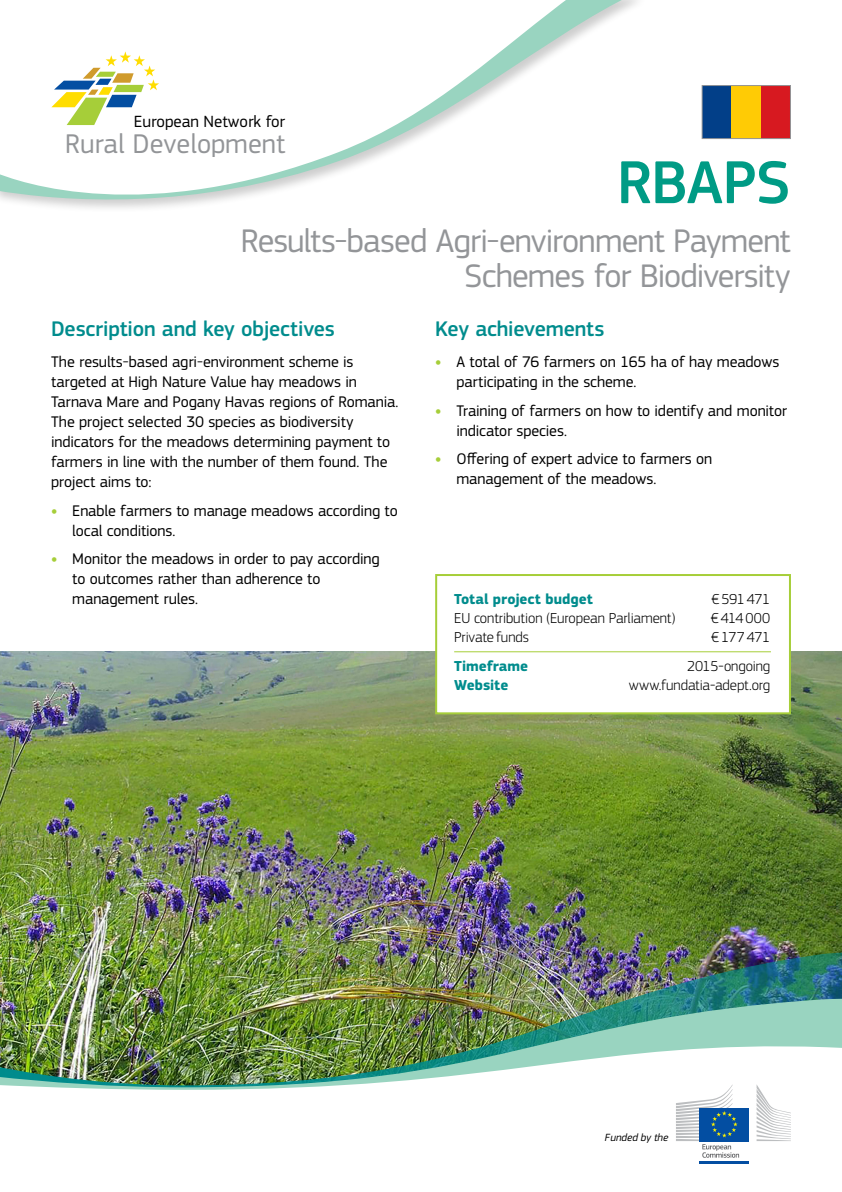
<style>
.page{position:relative;width:842px;height:1192px;background:#fff}
.page>*{position:absolute;margin:0;border:0;box-sizing:border-box;transform-origin:0 0}
.t1{font:500 63px "EC Square Sans Pro";letter-spacing:-.015em;color:#009b85}
.t2{font:34px/35px "EC Square Sans Pro";letter-spacing:-.025em;color:#939598;text-align:right}
.t3{font:28.15px "EC Square Sans Pro";color:#939598}
.t4{font:500 22px "EC Square Sans Pro";letter-spacing:-.01em;color:#008c8d}
.t5{font:16.9px "EC Square Sans Pro";color:#000}
.t6{font:16px/20px "EC Square Sans Pro";letter-spacing:-.005em;color:#000}
.t7{font:300 15px "EC Square Sans Pro";letter-spacing:-.005em;color:#000}
.t8{font:700 15px "EC Square Sans Pro";color:#008c8d}
.t9{font:italic 10.85px "EC Square Sans Pro";color:#000}
.s1{font-weight:700;color:#a6ce39}
</style>
<div class="page">
<img style="left:0;top:652px;width:842px;height:300px">
<div style="left:702px;top:86px;width:30px;height:53px;background:#023f88"></div>
<div style="left:732px;top:86px;width:29px;height:53px;background:#ffcb05"></div>
<div style="left:761px;top:86px;width:29px;height:53px;background:#d71920"></div>
<div style="left:702px;top:85px;width:89px;height:54px;border:1px solid #939598"></div>
<div style="left:436px;top:575px;width:354px;height:138px;background:#fff"></div>
<hr style="left:454px;top:651px;width:317px;height:1px;background:#a6ce39">
<div style="left:435px;top:574px;width:356px;height:140px;border:2px solid #a6ce39"></div>
<svg style="left:576px;top:0;width:60px;height:39px"></svg>
<svg style="left:0;top:0;width:576px;height:208px"></svg>
<img style="left:0;top:952px;width:842px;height:47px">
<img style="left:0;top:999px;width:842px;height:40px">
<img style="left:0;top:1039px;width:842px;height:51px">
<svg style="left:51px;top:51px;width:108px;height:74px"></svg>
<hr style="left:699px;top:1161px;width:50px;height:3px;background:#034ea2">
<svg style="left:756px;top:1084px;width:35px;height:57px"></svg>
<div style="left:699px;top:1108px;width:50px;height:33px;background:#034ea2"></div>
<svg style="left:676px;top:1084px;width:63px;height:74px"></svg>
<p class="t5" style="left:134px;top:112px;width:153px">European Network for</p>
<h3 class="t3" style="left:65px;top:127px;width:221px">Rural Development</h3>
<h1 class="t1" style="left:617px;top:146px;width:175px">RBAPS</h1>
<h2 class="t2" style="left:241px;top:224px;width:551px">Results-based Agri-environment Payment<br>Schemes for Biodiversity</h2>
<h3 class="t4" style="left:51px;top:316px;width:285px">Description and key objectives</h3>
<p class="t6" style="left:51px;top:352px;width:349px">The results-based agri-environment scheme is targeted at High Nature Value hay meadows in Tarnava Mare and Pogany Havas regions of Romania.<br>The project selected 30 species as biodiversity indicators for the meadows determining payment to farmers in line with the number of them found. The project aims to:</p>
<p class="t6" style="left:72px;top:500px;width:327px;text-indent:-21px"><span class="s1">•</span> Enable farmers to manage meadows according to local conditions.</p>
<p class="t6" style="left:72px;top:549px;width:309px;text-indent:-21px"><span class="s1">•</span> Monitor the meadows in order to pay according to outcomes rather than adherence to management rules.</p>
<h3 class="t4" style="left:435px;top:316px;width:171px">Key achievements</h3>
<p class="t6" style="left:456px;top:352px;width:324px;text-indent:-21px"><span class="s1">•</span> A total of 76 farmers on 165 ha of hay meadows participating in the scheme.</p>
<p class="t6" style="left:456px;top:400px;width:332px;text-indent:-21px"><span class="s1">•</span> Training of farmers on how to identify and monitor indicator species.</p>
<p class="t6" style="left:456px;top:449px;width:257px;text-indent:-21px"><span class="s1">•</span> Offering of expert advice to farmers on management of the meadows.</p>
<p class="t8" style="left:454px;top:590px;width:140px">Total project budget</p>
<p class="t7" style="left:711px;top:591px;width:60px">€591471</p>
<p class="t7" style="left:454px;top:610px;width:223px">EU contribution (European Parliament)</p>
<p class="t7" style="left:711px;top:610px;width:61px">€414000</p>
<p class="t7" style="left:454px;top:629px;width:76px">Private funds</p>
<p class="t7" style="left:711px;top:629px;width:60px">€177471</p>
<p class="t8" style="left:454px;top:657px;width:76px">Timeframe</p>
<p class="t7" style="left:687px;top:658px;width:85px">2015-ongoing</p>
<p class="t8" style="left:454px;top:676px;width:56px">Website</p>
<p class="t7" style="left:629px;top:677px;width:143px">www.fundatia-adept.org</p>
<p class="t9" style="left:605px;top:1131px;width:65px">Funded by the</p>
</div>
